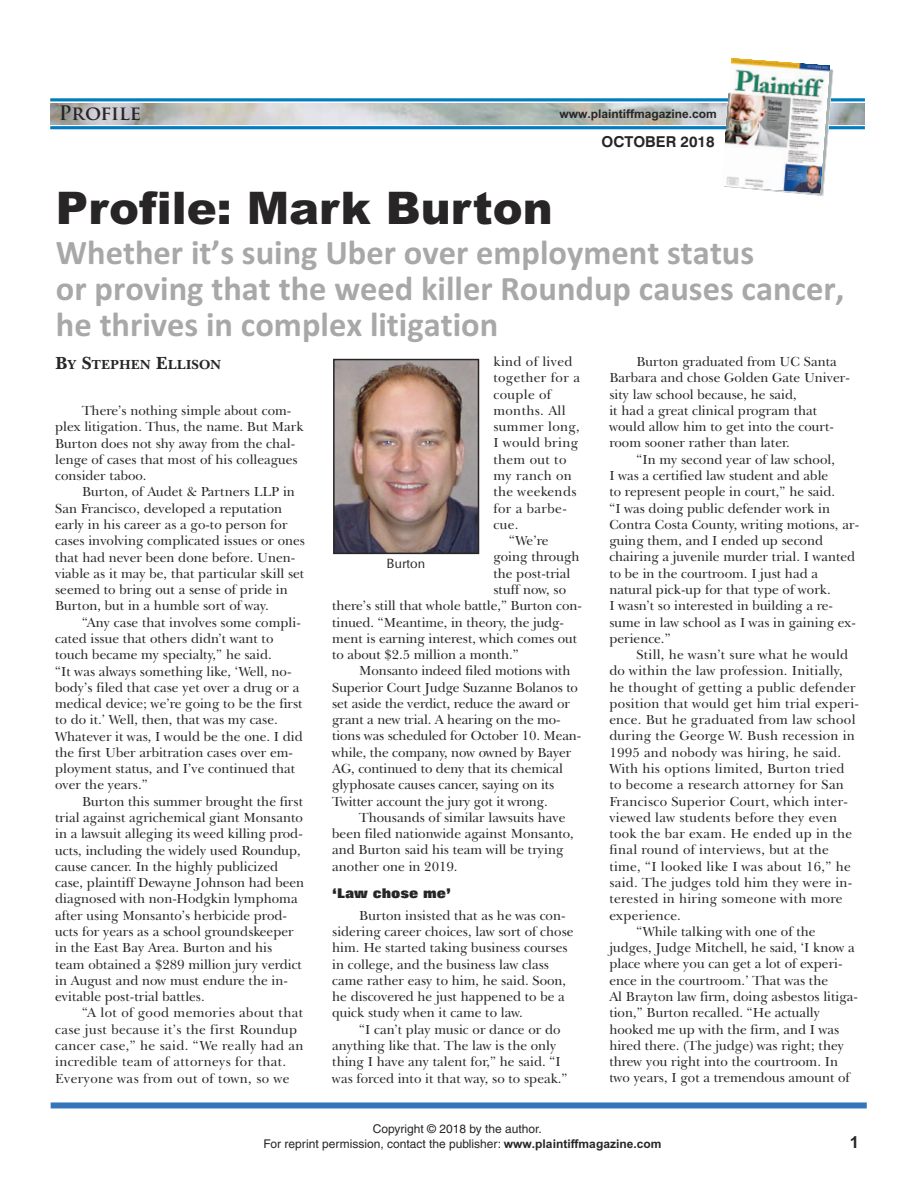
<style>
.page{position:relative;width:918px;height:1188px;background:#fff}
.page>*{position:absolute;margin:0;border:0;box-sizing:border-box;transform-origin:0 0}
.t1{font:45px "Arial MT Black";color:#272526}
.t2{font:700 34.5px/36px "Calibri";color:#a8a8a8}
.t3{font:700 19.5px "Trajan Pro";color:#272526}
.t4{font:700 16.5px "Arial";color:#272526}
.t5{font:700 15px "Swiss 721 BT";color:#272526}
.t6{font:13.5px/16.4px "New Baskerville IT Cby BT";color:#272526}
.t7{font:13.5px "New Baskerville IT Cby BT";letter-spacing:.02em;color:#272526}
.t8{font:13.5px/16.4px "New Baskerville IT Cby BT";letter-spacing:.025em;color:#272526}
.t9{font:700 13.5px "New Baskerville IT Cby BT";color:#272526}
.t10{font:800 13.5px "Folio BT";color:#272526}
.t11{font:13.5px "CG Omega";color:#272526}
.t12{font:12px/15px "Helvetica";color:#272526}
.t13{font:700 12px "Arial";color:#272526}
.s1{font-size:18px}
.s2{font-family:"Arial";font-weight:700}
</style>
<div class="page">
<div style="left:51px;top:1102px;width:816px;height:6px;background:#3775bb"></div>
<img style="left:51px;top:103px;width:814px;height:21px">
<hr style="left:51px;top:98px;width:814px;height:3px;background:#007cc2">
<hr style="left:51px;top:126px;width:814px;height:3px;background:#007cc2">
<svg style="left:804px;top:69px;width:29px;height:127px"></svg>
<img style="left:721px;top:58px;width:109px;height:136px">
<img style="left:336px;top:362px;width:140px;height:189px">
<div style="left:333px;top:359px;width:146px;height:195px;border:2px solid #272526"></div>
<h3 class="t3" style="left:59px;top:102px;width:84px">Profile</h3>
<p class="t13" style="left:559px;top:107px;width:159px">www.plaintiffmagazine.com</p>
<p class="t5" style="left:602px;top:134px;width:115px">OCTOBER 2018</p>
<h1 class="t1" style="left:56px;top:183px;width:498px">Profile: Mark Burton</h1>
<h2 class="t2" style="left:56px;top:237px;width:790px">Whether it’s suing Uber over employment status<br>or proving that the weed killer Roundup causes cancer, he thrives in complex litigation</h2>
<p class="t9" style="left:55px;top:359px;width:168px"><span class="s1">B</span>Y <span class="s1">S</span>TEPHEN <span class="s1">E</span>LLISON</p>
<p class="t6" style="left:55px;top:404px;width:250px;text-indent:27px">There’s nothing simple about com&shy;plex litigation. Thus, the name. But Mark Burton does not shy away from the chal&shy;lenge of cases that most of his colleagues consider taboo.</p>
<p class="t6" style="left:55px;top:485px;width:251px;text-indent:27px">Burton, of Audet &amp; Partners LLP in San Francisco, developed a reputation early in his career as a go-to person for cases involving complicated issues or ones that had never been done before. Unen&shy;viable as it may be, that particular skill set seemed to bring out a sense of pride in Burton, but in a humble sort of way.</p>
<p class="t6" style="left:55px;top:615px;width:249px;text-indent:27px">“Any case that involves some compli&shy;cated issue that others didn’t want to touch became my specialty,” he said.<br>“It was always something like, ‘Well, no&shy;body’s filed that case yet over a drug or a medical device; we’re going to be the first to do it.’ Well, then, that was my case.<br>Whatever it was, I would be the one. I did the first Uber arbitration cases over em&shy;ployment status, and I’ve continued that over the years.”</p>
<p class="t6" style="left:55px;top:795px;width:250px;text-indent:27px">Burton this summer brought the first trial against agrichemical giant Monsanto in a lawsuit alleging its weed killing prod&shy;ucts, including the widely used Roundup, cause cancer. In the highly publicized case, plaintiff Dewayne Johnson had been diagnosed with non-Hodgkin lymphoma after using Monsanto’s herbicide prod&shy;ucts for years as a school groundskeeper in the East Bay Area. Burton and his team obtained a $289 million jury verdict in August and now must endure the in&shy;evitable post-trial battles.</p>
<p class="t8" style="left:55px;top:1006px;width:250px;text-indent:27px">“A lot of good memories about that case just because it’s the first Roundup cancer case,” he said. “We really had an incredible team of attorneys for that.<br>Everyone was from out of town, so we</p>
<p class="t8" style="left:493px;top:355px;width:81px">kind of lived</p>
<p class="t8" style="left:493px;top:371px;width:88px">together for a</p>
<p class="t8" style="left:493px;top:387px;width:59px">couple of</p>
<p class="t8" style="left:493px;top:404px;width:74px">months. All</p>
<p class="t8" style="left:493px;top:420px;width:88px">summer long,</p>
<p class="t8" style="left:493px;top:436px;width:86px">I would bring</p>
<p class="t8" style="left:493px;top:452px;width:75px">them out to</p>
<p class="t8" style="left:493px;top:469px;width:80px">my ranch on</p>
<p class="t8" style="left:493px;top:485px;width:85px">the weekends</p>
<p class="t8" style="left:493px;top:501px;width:75px">for a barbe-</p>
<p class="t6" style="left:493px;top:518px;width:26px">cue.</p>
<p class="t6" style="left:509px;top:534px;width:41px">“We’re</p>
<p class="t6" style="left:493px;top:550px;width:88px">going through</p>
<p class="t6" style="left:493px;top:566px;width:78px">the post-trial</p>
<p class="t6" style="left:493px;top:583px;width:74px">stuff now, so</p>
<p class="t6" style="left:332px;top:599px;width:251px">there’s still that whole battle,” Burton con-</p>
<p class="t6" style="left:332px;top:615px;width:233px">tinued. “Meantime, in theory, the judg-</p>
<p class="t6" style="left:332px;top:632px;width:246px">ment is earning interest, which comes out</p>
<p class="t6" style="left:332px;top:648px;width:188px">to about $2.5 million a month.”</p>
<p class="t6" style="left:359px;top:664px;width:213px">Monsanto indeed filed motions with</p>
<p class="t6" style="left:332px;top:680px;width:247px">Superior Court Judge Suzanne Bolanos to</p>
<p class="t6" style="left:332px;top:697px;width:239px">set aside the verdict, reduce the award or</p>
<p class="t6" style="left:332px;top:713px;width:230px">grant a new trial. A hearing on the mo-</p>
<p class="t6" style="left:332px;top:729px;width:251px">tions was scheduled for October 10. Mean-</p>
<p class="t6" style="left:332px;top:746px;width:241px">while, the company, now owned by Bayer</p>
<p class="t6" style="left:332px;top:762px;width:232px">AG, continued to deny that its chemical</p>
<p class="t6" style="left:332px;top:778px;width:224px">glyphosate causes cancer, saying on its</p>
<p class="t6" style="left:332px;top:794px;width:217px">Twitter account the jury got it wrong.</p>
<p class="t6" style="left:359px;top:811px;width:208px">Thousands of similar lawsuits have</p>
<p class="t6" style="left:332px;top:827px;width:243px">been filed nationwide against Monsanto,</p>
<p class="t6" style="left:332px;top:843px;width:233px">and Burton said his team will be trying</p>
<p class="t6" style="left:332px;top:860px;width:127px">another one in 2019.</p>
<p class="t10" style="left:332px;top:888px;width:120px">‘Law chose me’</p>
<p class="t6" style="left:332px;top:909px;width:243px;text-indent:27px">Burton insisted that as he was con&shy;sidering career choices, law sort of chose him. He started taking business courses in college, and the business law class came rather easy to him, he said. Soon, he discovered he just happened to be a quick study when it came to law.</p>
<p class="t6" style="left:332px;top:1023px;width:237px;text-indent:27px">“I can’t play music or dance or do anything like that. The law is the only thing I have any talent for,” he said. “I was forced into it that way, so to speak.”</p>
<p class="t11" style="left:386px;top:555px;width:40px">Burton</p>
<p class="t6" style="left:609px;top:355px;width:242px;text-indent:27px">Burton graduated from UC Santa Barbara and chose Golden Gate Univer&shy;sity law school because, he said,<br>it had a great clinical program that would allow him to get into the court&shy;room sooner rather than later.</p>
<p class="t6" style="left:609px;top:452px;width:251px;text-indent:27px">“In my second year of law school,<br>I was a certified law student and able<br>to represent people in court,” he said.<br>“I was doing public defender work in Contra Costa County, writing motions, ar&shy;guing them, and I ended up second chairing a juvenile murder trial. I wanted to be in the courtroom. I just had a natural pick-up for that type of work.<br>I wasn’t so interested in building a re&shy;sume in law school as I was in gaining ex&shy;perience.”</p>
<p class="t7" style="left:636px;top:649px;width:213px">Still, he wasn’t sure what he would</p>
<p class="t7" style="left:609px;top:666px;width:235px">do within the law profession. Initially,</p>
<p class="t7" style="left:609px;top:682px;width:248px">he thought of getting a public defender</p>
<p class="t7" style="left:609px;top:698px;width:251px">position that would get him trial experi-</p>
<p class="t7" style="left:609px;top:714px;width:248px">ence. But he graduated from law school</p>
<p class="t7" style="left:609px;top:731px;width:247px">during the George W. Bush recession in</p>
<p class="t7" style="left:609px;top:747px;width:233px">1995 and nobody was hiring, he said.</p>
<p class="t7" style="left:609px;top:763px;width:237px">With his options limited, Burton tried</p>
<p class="t7" style="left:609px;top:780px;width:236px">to become a research attorney for San</p>
<p class="t7" style="left:609px;top:796px;width:240px">Francisco Superior Court, which inter-</p>
<p class="t7" style="left:609px;top:812px;width:229px">viewed law students before they even</p>
<p class="t7" style="left:609px;top:828px;width:244px">took the bar exam. He ended up in the</p>
<p class="t7" style="left:609px;top:845px;width:221px">final round of interviews, but at the</p>
<p class="t7" style="left:609px;top:861px;width:243px">time, “I looked like I was about 16,” he</p>
<p class="t7" style="left:609px;top:877px;width:244px">said. The judges told him they were in-</p>
<p class="t7" style="left:609px;top:894px;width:235px">terested in hiring someone with more</p>
<p class="t7" style="left:609px;top:910px;width:73px">experience.</p>
<p class="t6" style="left:636px;top:925px;width:181px">“While talking with one of the</p>
<p class="t6" style="left:609px;top:941px;width:247px">judges, Judge Mitchell, he said, ‘I know a</p>
<p class="t6" style="left:609px;top:957px;width:235px">place where you can get a lot of experi-</p>
<p class="t6" style="left:609px;top:973px;width:220px">ence in the courtroom.’ That was the</p>
<p class="t6" style="left:609px;top:990px;width:250px">Al Brayton law firm, doing asbestos litiga-</p>
<p class="t6" style="left:609px;top:1006px;width:212px">tion,” Burton recalled. “He actually</p>
<p class="t6" style="left:609px;top:1022px;width:232px">hooked me up with the firm, and I was</p>
<p class="t6" style="left:609px;top:1039px;width:236px">hired there. (The judge) was right; they</p>
<p class="t6" style="left:609px;top:1055px;width:230px">threw you right into the courtroom. In</p>
<p class="t6" style="left:609px;top:1071px;width:242px">two years, I got a tremendous amount of</p>
<p class="t12" style="left:264px;top:1122px;width:399px;text-indent:109px">Copyright © 2018 by the author.<br>For reprint permission, contact the publisher: <span class="s2">www.plaintiffmagazine.com</span></p>
<p class="t4" style="left:850px;top:1133px;width:11px">1</p>
</div>
